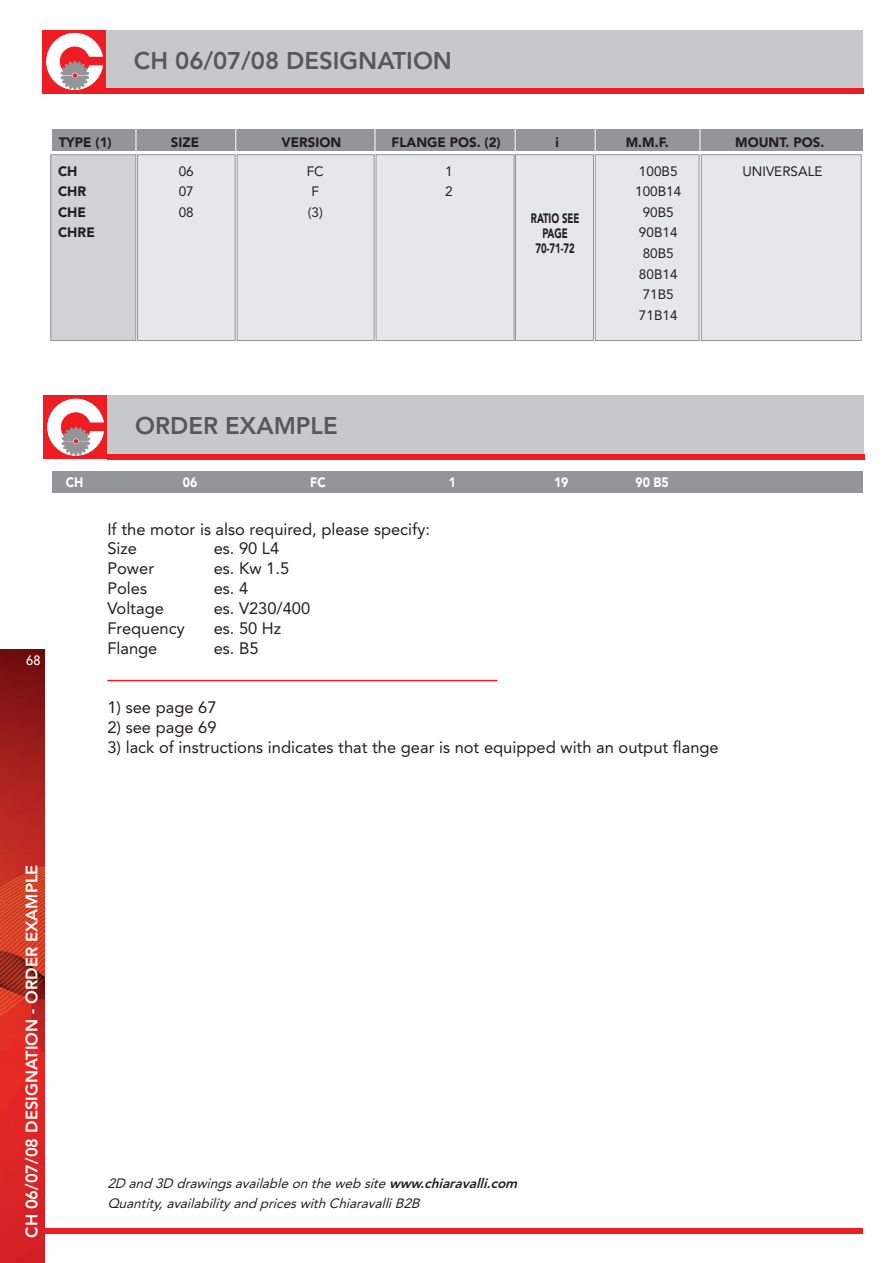
<style>
.page{position:relative;width:893px;height:1263px;background:#fff}
.page>*{position:absolute;margin:0;border:0;box-sizing:border-box;transform-origin:0 0}
.t1{font:800 24px "Avenir LT Std";color:#57585a}
.t2{font:16.5px "Avenir LT Std";color:#231f20}
.t3{font:800 16.5px "Avenir LT Std";color:#fff}
.t4{font:italic 13.5px "Avenir LT Std";color:#231f20}
.t5{font:13.5px/20.5px "Avenir LT Std";color:#231f20}
.t6{font:900 13.5px "Avenir LT Std";color:#231f20}
.t7{font:900 13.5px/15px "Avenir LT Std";color:#231f20;text-align:center;scale:.7 1}
.t8{font:900 13.5px "Avenir LT Std";color:#fff;scale:.9 1}
.t9{font:500 13.5px "Avenir LT Std";color:#fff;scale:.95 1}
.s1{font-weight:800}
</style>
<div class="page">
<div style="left:35px;top:1228px;width:828px;height:5px;background:#ee1d23"></div>
<img style="left:0;top:649px;width:45px;height:614px">
<div style="left:43px;top:30px;width:820px;height:63px;background:#c7c8ca"></div>
<div style="left:43px;top:30px;width:63px;height:63px;background:#ee1d23"></div>
<svg style="left:46px;top:33px;width:57px;height:57px"></svg>
<div style="left:106px;top:88px;width:757px;height:5px;background:#ee1d23"></div>
<div style="left:53px;top:471px;width:810px;height:21px;background:#939598"></div>
<div style="left:701px;top:155px;width:160px;height:186px;background:#e6e7e9"></div>
<div style="left:701px;top:154px;width:161px;height:187px;border:1px solid #939598"></div>
<div style="left:595px;top:155px;width:104px;height:186px;background:#e6e7e9"></div>
<div style="left:595px;top:154px;width:104px;height:187px;border:1px solid #939598"></div>
<div style="left:515px;top:155px;width:78px;height:186px;background:#e6e7e9"></div>
<div style="left:515px;top:154px;width:79px;height:187px;border:1px solid #939598"></div>
<div style="left:376px;top:155px;width:138px;height:186px;background:#e6e7e9"></div>
<div style="left:376px;top:154px;width:138px;height:187px;border:1px solid #939598"></div>
<div style="left:237px;top:155px;width:137px;height:186px;background:#e6e7e9"></div>
<div style="left:237px;top:154px;width:138px;height:187px;border:1px solid #939598"></div>
<div style="left:51px;top:155px;width:85px;height:186px;background:#d1d2d4"></div>
<div style="left:50px;top:154px;width:86px;height:187px;border:1px solid #939598"></div>
<div style="left:138px;top:155px;width:97px;height:186px;background:#e6e7e9"></div>
<div style="left:137px;top:154px;width:99px;height:187px;border:1px solid #939598"></div>
<div style="left:52px;top:129px;width:810px;height:22px;background:#939598"></div>
<svg style="left:136px;top:129px;width:1px;height:22px"></svg>
<svg style="left:235px;top:129px;width:1px;height:22px"></svg>
<svg style="left:375px;top:129px;width:1px;height:22px"></svg>
<svg style="left:515px;top:129px;width:1px;height:22px"></svg>
<svg style="left:595px;top:129px;width:1px;height:22px"></svg>
<svg style="left:699px;top:129px;width:1px;height:22px"></svg>
<div style="left:44px;top:395px;width:820px;height:64px;background:#c7c8ca"></div>
<div style="left:44px;top:395px;width:63px;height:64px;background:#ee1d23"></div>
<svg style="left:47px;top:398px;width:57px;height:58px"></svg>
<div style="left:107px;top:454px;width:757px;height:5px;background:#ee1d23"></div>
<hr style="left:107px;top:680px;width:390px;height:1px;background:#ee1d23">
<p class="t1" style="left:134px;top:46px;width:320px">CH 06/07/08 DESIGNATION</p>
<p class="t6" style="left:59px;top:134px;width:55px">TYPE (1)</p>
<p class="t6" style="left:171px;top:134px;width:30px">SIZE</p>
<p class="t6" style="left:282px;top:134px;width:61px">VERSION</p>
<p class="t6" style="left:392px;top:134px;width:111px">FLANGE POS. (2)</p>
<p class="t6" style="left:555px;top:134px;width:5px">i</p>
<p class="t6" style="left:626px;top:134px;width:44px">M.M.F.</p>
<p class="t6" style="left:735px;top:134px;width:91px">MOUNT. POS.</p>
<p class="t6" style="left:58px;top:163px;width:21px">CH</p>
<p class="t5" style="left:179px;top:161px;width:17px">06</p>
<p class="t5" style="left:307px;top:161px;width:19px">FC</p>
<p class="t5" style="left:445px;top:161px;width:9px">1</p>
<p class="t5" style="left:639px;top:161px;width:40px">100B5</p>
<p class="t5" style="left:742px;top:161px;width:82px">UNIVERSALE</p>
<p class="t6" style="left:58px;top:183px;width:30px">CHR</p>
<p class="t5" style="left:179px;top:181px;width:17px">07</p>
<p class="t5" style="left:311px;top:181px;width:9px">F</p>
<p class="t5" style="left:445px;top:181px;width:9px">2</p>
<p class="t5" style="left:635px;top:181px;width:48px">100B14</p>
<p class="t6" style="left:58px;top:204px;width:30px">CHE</p>
<p class="t5" style="left:179px;top:202px;width:17px">08</p>
<p class="t5" style="left:308px;top:202px;width:17px">(3)</p>
<p class="t5" style="left:643px;top:202px;width:33px">90B5</p>
<p class="t6" style="left:58px;top:224px;width:38px">CHRE</p>
<p class="t5" style="left:639px;top:222px;width:40px">90B14<br>80B5<br>80B14<br>71B5<br>71B14</p>
<p class="t7" style="left:531px;top:211px;width:71px">RATIO SEE<br>PAGE<br>70-71-72</p>
<p class="t9" style="left:26px;top:653px;width:17px">68</p>
<p class="t1" style="left:135px;top:412px;width:204px">ORDER EXAMPLE</p>
<p class="t8" style="left:66px;top:474px;width:21px">CH</p>
<p class="t8" style="left:183px;top:474px;width:18px">06</p>
<p class="t8" style="left:310px;top:474px;width:19px">FC</p>
<p class="t8" style="left:449px;top:474px;width:10px">1</p>
<p class="t8" style="left:554px;top:474px;width:18px">19</p>
<p class="t8" style="left:636px;top:474px;width:38px">90 B5</p>
<p class="t2" style="left:107px;top:519px;width:324px">If the motor is also required, please specify:</p>
<p class="t2" style="left:107px;top:539px;width:31px">Size</p>
<p class="t2" style="left:214px;top:539px;width:67px">es. 90 L4</p>
<p class="t2" style="left:107px;top:559px;width:48px">Power</p>
<p class="t2" style="left:214px;top:559px;width:77px">es. Kw 1.5</p>
<p class="t2" style="left:107px;top:579px;width:41px">Poles</p>
<p class="t2" style="left:214px;top:579px;width:36px">es. 4</p>
<p class="t2" style="left:107px;top:599px;width:58px">Voltage</p>
<p class="t2" style="left:214px;top:599px;width:98px">es. V230/400</p>
<p class="t2" style="left:107px;top:618px;width:79px">Frequency</p>
<p class="t2" style="left:214px;top:618px;width:69px">es. 50 Hz</p>
<p class="t2" style="left:107px;top:638px;width:52px">Flange</p>
<p class="t2" style="left:214px;top:638px;width:46px">es. B5</p>
<p class="t2" style="left:107px;top:698px;width:111px">1) see page 67</p>
<p class="t2" style="left:107px;top:717px;width:111px">2) see page 69</p>
<p class="t2" style="left:107px;top:737px;width:613px">3) lack of instructions indicates that the gear is not equipped with an output flange</p>
<p class="t3" style="left:22px;top:1238px;width:374px;rotate:-90deg">CH 06/07/08 DESIGNATION - ORDER EXAMPLE</p>
<p class="t4" style="left:107px;top:1175px;width:415px">2D and 3D drawingsavailableontheweb site<span class="s1">www.chiaravalli.com</span></p>
<p class="t4" style="left:107px;top:1195px;width:318px">Quantity,availabilityand priceswithChiaravalliB2B</p>
</div>
